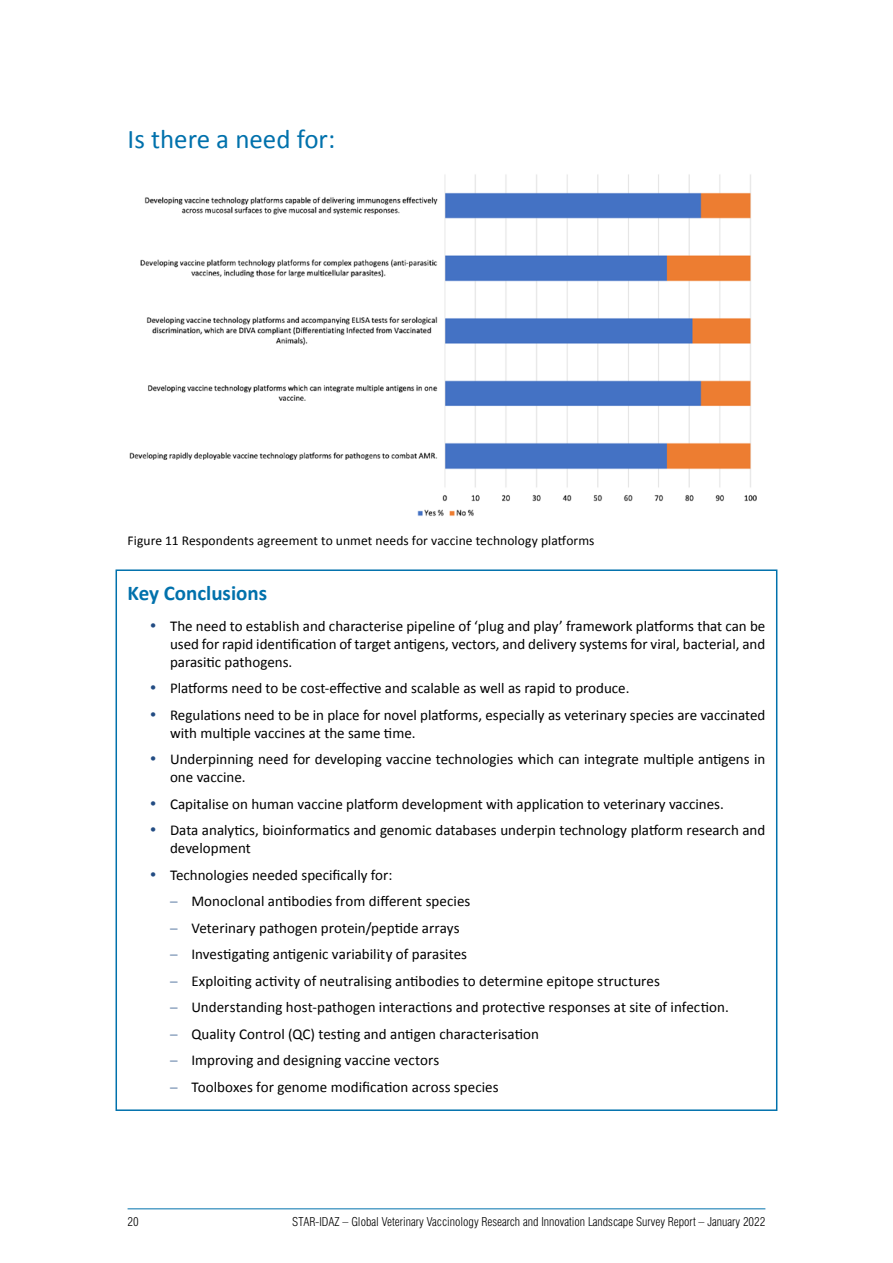
<style>
.page{position:relative;width:893px;height:1263px;background:#fff}
.page>*{position:absolute;margin:0;border:0;box-sizing:border-box;transform-origin:0 0}
.t1{font:27px "Calibri";color:#0071ac}
.t2{font:700 21px "Calibri";color:#0071ac}
.t3{font:15px/18px "Calibri";color:#000}
.t4{font:13.5px "Calibri";letter-spacing:.01em;color:#000}
.t5{font:300 condensed 12px "Swiss 721 BT";color:#000}
.s1{font-family:"Swiss 721 BT";font-weight:300;color:#224c83}
</style>
<div class="page">
<hr style="left:128px;top:1208px;width:637px;height:1px;background:#0071ac">
<img style="left:129px;top:174px;width:628px;height:342px">
<div style="left:116px;top:569px;width:661px;height:542px;border:2px solid #0071ac"></div>
<h1 class="t1" style="left:128px;top:122px;width:209px">Is there a need for:</h1>
<p class="t4" style="left:128px;top:532px;width:468px">Figure 11 Respondents agreement to unmet needs for vaccine technology platforms</p>
<h2 class="t2" style="left:128px;top:579px;width:141px">Key Conclusions</h2>
<p class="t3" style="left:170px;top:617px;width:597px;text-align:justify;text-indent:-21px"><span class="s1">•</span> The need to establish and characterise pipeline of ‘plug and play’ framework platforms that can be used for rapid identification of target antigens, vectors, and delivery systems for viral, bacterial, and parasitic pathogens.</p>
<p class="t3" style="left:149px;top:679px;width:482px"><span class="s1">•</span> Platforms need to be cost-effective and scalable as well as rapid to produce.</p>
<p class="t3" style="left:170px;top:706px;width:597px;text-indent:-21px"><span class="s1">•</span> Regulations need to be in place for novel platforms, especially as veterinary species are vaccinated with multiple vaccines at the same time.</p>
<p class="t3" style="left:170px;top:750px;width:597px;text-indent:-21px"><span class="s1">•</span> Underpinning need for developing vaccine technologies which can integrate multiple antigens in one vaccine.</p>
<p class="t3" style="left:149px;top:795px;width:577px"><span class="s1">•</span> Capitalise on human vaccine platform development with application to veterinary vaccines.</p>
<p class="t3" style="left:170px;top:821px;width:597px;text-indent:-21px"><span class="s1">•</span> Data analytics, bioinformatics and genomic databases underpin technology platform research and development</p>
<p class="t3" style="left:149px;top:866px;width:245px"><span class="s1">•</span> Technologies needed specifically for:</p>
<p class="t3" style="left:170px;top:892px;width:302px"><span class="s1">–</span> Monoclonal antibodies from different species</p>
<p class="t3" style="left:170px;top:919px;width:291px"><span class="s1">–</span> Veterinary pathogen protein/peptide arrays</p>
<p class="t3" style="left:170px;top:945px;width:299px"><span class="s1">–</span> Investigating antigenic variability of parasites</p>
<p class="t3" style="left:170px;top:972px;width:491px"><span class="s1">–</span> Exploiting activity of neutralising antibodies to determine epitope structures</p>
<p class="t3" style="left:170px;top:998px;width:560px"><span class="s1">–</span> Understanding host-pathogen interactions and protective responses at site of infection.</p>
<p class="t3" style="left:170px;top:1025px;width:370px"><span class="s1">–</span> Quality Control (QC) testing and antigen characterisation</p>
<p class="t3" style="left:170px;top:1051px;width:271px"><span class="s1">–</span> Improving and designing vaccine vectors</p>
<p class="t3" style="left:170px;top:1078px;width:330px"><span class="s1">–</span> Toolboxes for genome modification across species</p>
<p class="t5" style="left:128px;top:1215px;width:13px">20</p>
<p class="t5" style="left:292px;top:1215px;width:475px">STAR-IDAZ – Global Veterinary Vaccinology Research and Innovation Landscape Survey Report – January 2022</p>
</div>
